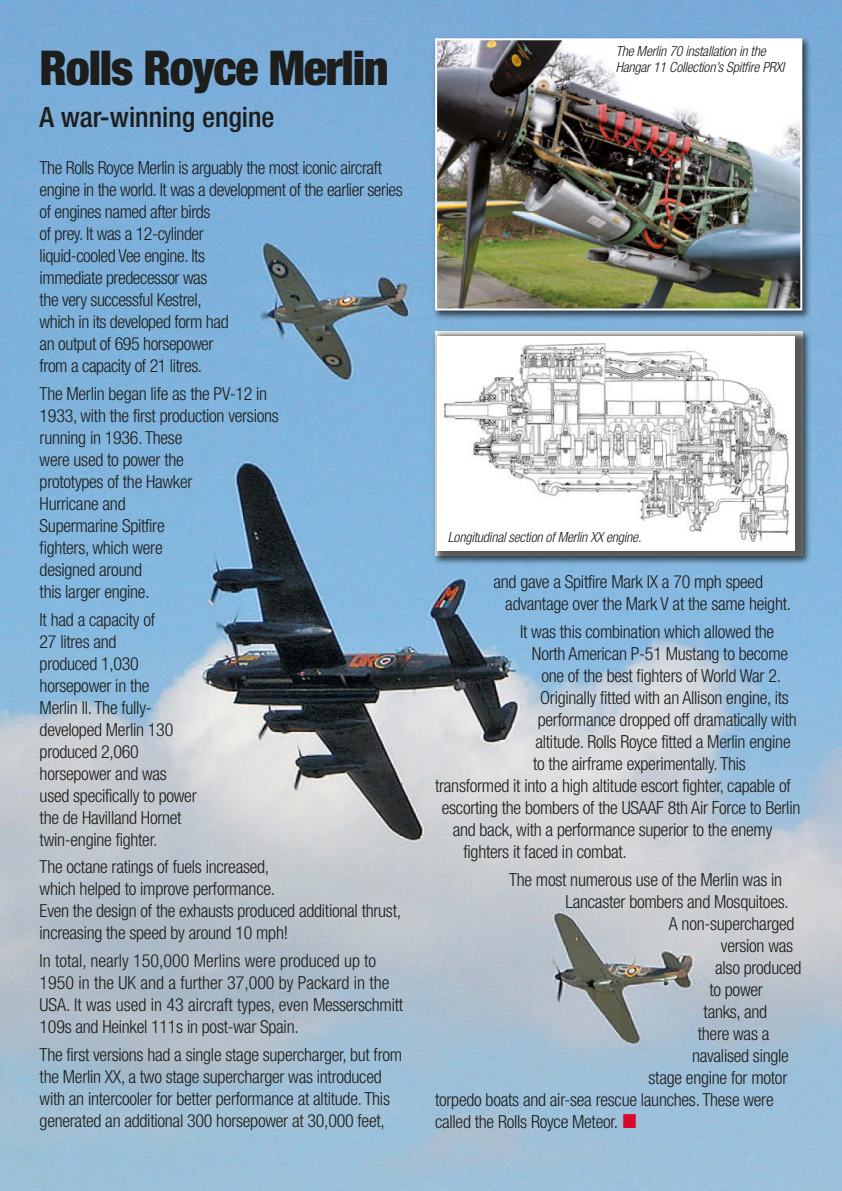
<style>
.page{position:relative;width:842px;height:1191px;background:#fff}
.page>*{position:absolute;margin:0;border:0;box-sizing:border-box;transform-origin:0 0}
.t1{font:900 condensed 48px "Helvetica Neue";letter-spacing:-.025em;color:#1d1d1b}
.t2{font:500 condensed 28px "Helvetica Neue";color:#1d1d1b}
.t3{font:300 condensed 18px/22px "Helvetica Neue";letter-spacing:-.015em;color:#1d1d1b}
.t4{font:italic 300 condensed 14px/16px "Helvetica Neue";letter-spacing:-.015em;color:#1d1d1b}
.s1{color:#da062b}
</style>
<div class="page">
<img style="left:0;top:0;width:842px;height:1191px">
<img style="left:428px;top:32px;width:388px;height:538px">
<img style="left:437px;top:336px;width:357px;height:214px">
<img style="left:438px;top:41px;width:361px;height:266px">
<div style="left:435px;top:38px;width:367px;height:272px;border:2px solid #fff"></div>
<p class="t1" style="left:40px;top:51px;width:351px">Rolls Royce Merlin</p>
<p class="t2" style="left:40px;top:107px;width:236px">A war-winning engine</p>
<p class="t3" style="left:40px;top:158px;width:365px">The Rolls Royce Merlin is arguably the most iconic aircraft engine in the world. It was a development of the earlier series of engines named after birds<br>of prey. It was a 12-cylinder<br>liquid-cooled Vee engine. Its<br>immediate predecessor was<br>the very successful Kestrel,<br>which in its developed form had<br>an output of 695 horsepower<br>from a capacity of 21 litres.</p>
<p class="t3" style="left:40px;top:384px;width:241px">The Merlin began life as the PV-12 in<br>1933, with the first production versions running in 1936. These<br>were used to power the<br>prototypes of the Hawker<br>Hurricane and<br>Supermarine Spitfire<br>fighters, which were<br>designed around<br>this larger engine.</p>
<p class="t3" style="left:40px;top:610px;width:159px">It had a capacity of<br>27 litres and<br>produced 1,030 horsepower in the<br>Merlin II. The fully&shy;developed Merlin 130 produced 2,060 horsepower and was used specifically to power the de Havilland Hornet twin-engine fighter.</p>
<p class="t3" style="left:40px;top:857px;width:363px">The octane ratings of fuels increased,<br>which helped to improve performance.<br>Even the design of the exhausts produced additional thrust, increasing the speed by around 10 mph!</p>
<p class="t3" style="left:40px;top:951px;width:365px">In total, nearly 150,000 Merlins were produced up to 1950 in the UK and a further 37,000 by Packard in the USA. It was used in 43 aircraft types, even Messerschmitt 109s and Heinkel 111s in post-war Spain.</p>
<p class="t3" style="left:40px;top:1045px;width:364px">The first versions had a single stage supercharger, but from the Merlin XX, a two stage supercharger was introduced with an intercooler for better performance at altitude. This generated an additional 300 horsepower at 30,000 feet,</p>
<p class="t4" style="left:616px;top:45px;width:173px">The Merlin 70 installation in the<br>Hangar11 Collection’sSpitfire PRXI</p>
<p class="t4" style="left:448px;top:530px;width:198px">Longitudinalsection of Merlin XX engine.</p>
<p class="t3" style="left:505px;top:572px;width:287px;text-indent:-12px">and gave a Spitfire Mark IX a 70 mph speed advantage over the Mark V at the same height.</p>
<p class="t3" style="left:520px;top:622px;width:256px">It was this combination which allowed the</p>
<p class="t3" style="left:532px;top:644px;width:266px;text-align:center">North American P-51 Mustang to become one of the best fighters of World War 2.<br>Originally fitted with an Allison engine, its performance dropped off dramatically with</p>
<p class="t3" style="left:535px;top:732px;width:257px">altitude. Rolls Royce fitted a Merlin engine</p>
<p class="t3" style="left:533px;top:754px;width:214px">to the airframe experimentally. This</p>
<p class="t3" style="left:435px;top:776px;width:357px">transformed it into a high altitude escort fighter, capable of</p>
<p class="t3" style="left:442px;top:798px;width:360px">escorting the bombers of the USAAF 8th Air Force to Berlin</p>
<p class="t3" style="left:453px;top:820px;width:321px">and back, with a performance superior to the enemy</p>
<p class="t3" style="left:463px;top:842px;width:165px">fighters it faced in combat.</p>
<p class="t3" style="left:509px;top:870px;width:275px">The most numerous use of the Merlin was in</p>
<p class="t3" style="left:565px;top:892px;width:225px">Lancaster bombers and Mosquitoes.</p>
<p class="t3" style="left:669px;top:913px;width:127px">A non-supercharged</p>
<p class="t3" style="left:721px;top:935px;width:74px">version was</p>
<p class="t3" style="left:715px;top:957px;width:88px">also produced</p>
<p class="t3" style="left:698px;top:979px;width:73px;text-align:center">to power tanks, and there was a</p>
<p class="t3" style="left:692px;top:1045px;width:98px">navalised single</p>
<p class="t3" style="left:648px;top:1067px;width:140px">stage engine for motor</p>
<p class="t3" style="left:435px;top:1089px;width:340px">torpedo boats and air-sea rescue launches. These were</p>
<p class="t3" style="left:435px;top:1111px;width:203px">called the Rolls Royce Meteor. <span class="s1">■</span></p>
</div>
